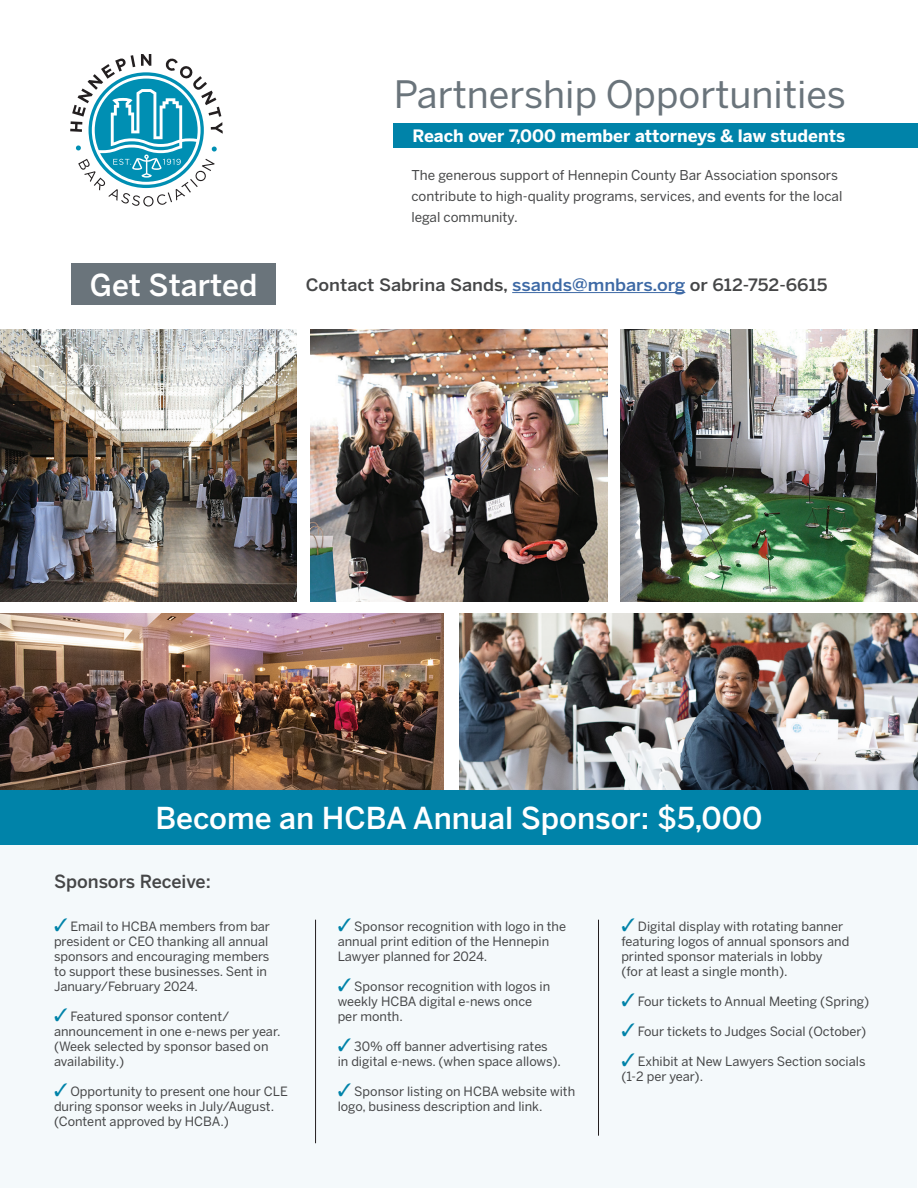
<style>
.page{position:relative;width:918px;height:1188px;background:#fff}
.page>*{position:absolute;margin:0;border:0;box-sizing:border-box;transform-origin:0 0}
.t1{font:37.5px "Benton Sans";color:#6a747b}
.t2{font:500 30px "Benton Sans";color:#fff}
.t3{font:500 18px "Benton Sans";color:#454647}
.t4{font:500 16.95px "Benton Sans";color:#454647;scale:1.06 1}
.t5{font:700 16.95px "Benton Sans";color:#fff}
.t6{font:13.5px/21px "Benton Sans";color:#454647}
.t7{font:12.75px/15px "Benton Sans";color:#454647}
.s1{color:#3d69a5}
.s2{color:#0083a9}
</style>
<div class="page">
<svg style="left:70px;top:54px;width:153px;height:153px"></svg>
<div style="left:0;top:833px;width:916px;height:355px;background:#f4f9fb"></div>
<div style="left:394px;top:123px;width:524px;height:25px;background:#0083a9"></div>
<img style="left:0;top:329px;width:297px;height:273px">
<img style="left:0;top:614px;width:444px;height:176px">
<img style="left:310px;top:329px;width:297px;height:273px">
<img style="left:621px;top:329px;width:297px;height:273px">
<img style="left:459px;top:614px;width:459px;height:176px">
<div style="left:0;top:790px;width:918px;height:54px;background:#0083a9"></div>
<hr style="left:315px;top:920px;width:1px;height:223px;background:#231f20">
<hr style="left:598px;top:920px;width:1px;height:216px;background:#231f20">
<hr style="left:512px;top:292px;width:173px;height:1px;background:#3d69a5">
<div style="left:71px;top:263px;width:205px;height:42px;background:#6a747b"></div>
<p class="t1" style="left:394px;top:72px;width:454px">Partnership Opportunities</p>
<p class="t5" style="left:412px;top:125px;width:434px">Reach over 7,000 member attorneys &amp; law students</p>
<p class="t6" style="left:411px;top:165px;width:432px">The generous support of Hennepin County Bar Association sponsors contribute to high-quality programs, services, and events for the local legal community.</p>
<p class="t2" style="left:90px;top:266px;width:169px">Get Started</p>
<p class="t4" style="left:306px;top:274px;width:494px">Contact Sabrina Sands, <span class="s1">ssands@mnbars.org</span> or 612-752-6615</p>
<p class="t2" style="left:155px;top:800px;width:609px">Become an HCBA Annual Sponsor: $5,000</p>
<p class="t3" style="left:54px;top:871px;width:158px">Sponsors Receive:</p>
<p class="t7" style="left:54px;top:919px;width:218px"><span class="s2">✓</span> Email to HCBA members from bar president or CEO thanking all annual sponsors and encouraging members to support these businesses. Sent in<br>January/February 2024.</p>
<p class="t7" style="left:54px;top:1009px;width:228px"><span class="s2">✓</span> Featured sponsor content/ announcement in one e-news per year. (Week selected by sponsor based on availability.)</p>
<p class="t7" style="left:54px;top:1084px;width:235px"><span class="s2">✓</span> Opportunity to present one hour CLE during sponsor weeks in July/August. (Content approved by HCBA.)</p>
<p class="t7" style="left:338px;top:919px;width:230px"><span class="s2">✓</span> Sponsor recognition with logo in the annual print edition of the Hennepin<br>Lawyer planned for 2024.</p>
<p class="t7" style="left:338px;top:979px;width:214px"><span class="s2">✓</span> Sponsor recognition with logos in weekly HCBA digital e-news once</p>
<p class="t7" style="left:338px;top:1009px;width:67px">per month.</p>
<p class="t7" style="left:338px;top:1039px;width:225px"><span class="s2">✓</span> 30% off banner advertising rates in digital e-news. (when space allows).</p>
<p class="t7" style="left:338px;top:1084px;width:239px"><span class="s2">✓</span> Sponsor listing on HCBA website with logo, business description and link.</p>
<p class="t7" style="left:621px;top:919px;width:230px"><span class="s2">✓</span> Digital display with rotating banner featuring logos of annual sponsors and printed sponsor materials in lobby</p>
<p class="t7" style="left:621px;top:964px;width:168px">(for at least a single month).</p>
<p class="t7" style="left:621px;top:994px;width:250px"><span class="s2">✓</span> Four tickets to Annual Meeting (Spring)</p>
<p class="t7" style="left:621px;top:1024px;width:246px"><span class="s2">✓</span> Four tickets to Judges Social (October)</p>
<p class="t7" style="left:621px;top:1054px;width:246px"><span class="s2">✓</span> Exhibit at New Lawyers Section socials (1-2 per year).</p>
</div>
